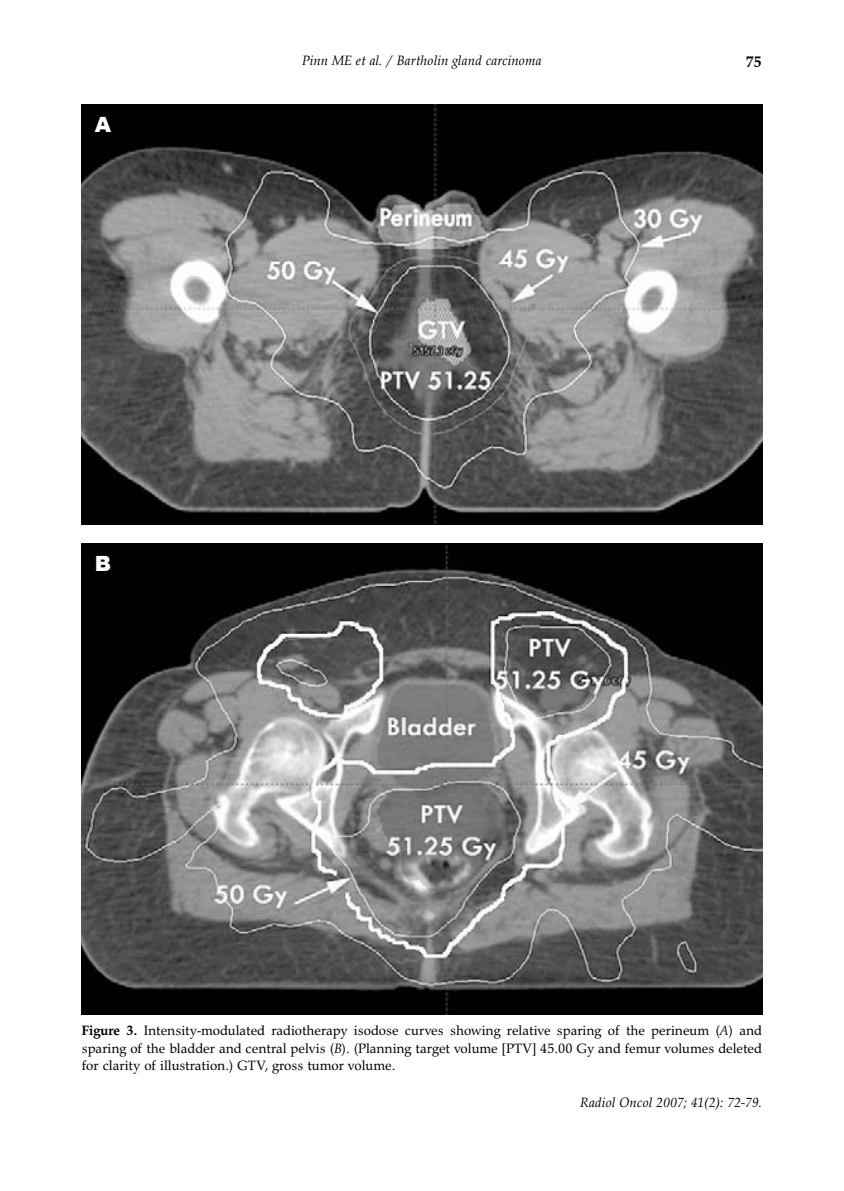
<style>
.page{position:relative;width:844px;height:1191px;background:#fff}
.page>*{position:absolute;margin:0;border:0;box-sizing:border-box;transform-origin:0 0}
.t1{font:900 21px "Arial";color:#fff}
.t2{font:700 15.75px "URW Palladio TEE";color:#000}
.t3{font:14px/17.5px "URW Palladio TEE";color:#000;text-align:justify}
.t4{font:italic 14px "URW Palladio TEE";color:#000}
.s1{font-weight:700}
.s2{font-style:italic}
</style>
<div class="page">
<img style="left:82px;top:104px;width:679px;height:420px">
<img style="left:82px;top:543px;width:679px;height:471px">
<h1 class="t1" style="left:95px;top:109px;width:18px">A</h1>
<h1 class="t1" style="left:95px;top:549px;width:18px">B</h1>
<p class="t4" style="left:302px;top:52px;width:241px">Pinn ME et al. / Bartholin gland carcinoma</p>
<p class="t2" style="left:745px;top:52px;width:18px">75</p>
<p class="t3" style="left:82px;top:1022px;width:681px"><span class="s1">Figure 3.</span> Intensity-modulated radiotherapy isodose curves showing relative sparing of the perineum (<span class="s2">A</span>) and sparing of the bladder and central pelvis (<span class="s2">B</span>). (Planning target volume [PTV] 45.00 Gy and femur volumes deleted for clarity of illustration.) GTV, gross tumor volume.</p>
<p class="t4" style="left:580px;top:1094px;width:183px">Radiol Oncol 2007; 41(2): 72-79.</p>
</div>
